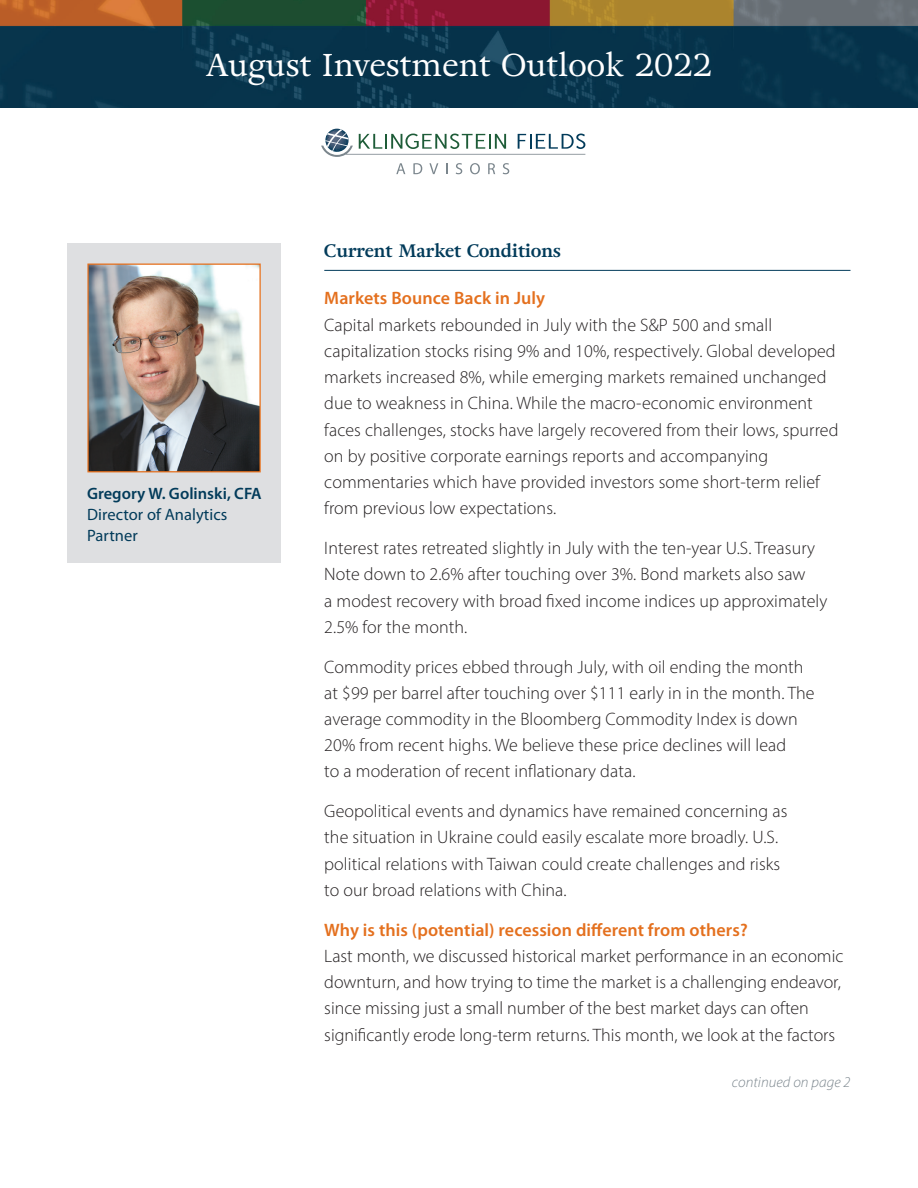
<style>
.page{position:relative;width:918px;height:1188px;background:#fff}
.page>*{position:absolute;margin:0;border:0;box-sizing:border-box;transform-origin:0 0}
.t1{font:31.5px "Adriane Text";color:#fff}
.t2{font:300 18px/26.2px "Myriad Pro";letter-spacing:.005em;color:#231f20}
.t3{font:600 18px "Myriad Pro";letter-spacing:.005em;color:#e4701e}
.t4{font:700 18px "Adriane Text";color:#023b5a}
.t5{font:16.5px/21px "Myriad Pro";letter-spacing:.005em;color:#023b5a}
.t6{font:600 16.5px "Myriad Pro";color:#023b5a}
.t7{font:italic 300 15px "Myriad Pro";letter-spacing:.005em;color:#7b868d}
</style>
<div class="page">
<svg style="left:321px;top:129px;width:264px;height:28px"></svg>
<svg style="left:396px;top:163px;width:9px;height:11px"></svg>
<svg style="left:413px;top:163px;width:9px;height:11px"></svg>
<svg style="left:429px;top:163px;width:9px;height:11px"></svg>
<svg style="left:456px;top:163px;width:6px;height:11px"></svg>
<svg style="left:470px;top:163px;width:10px;height:11px"></svg>
<svg style="left:488px;top:163px;width:7px;height:11px"></svg>
<svg style="left:503px;top:163px;width:6px;height:11px"></svg>
<img style="left:0;top:0;width:918px;height:108px">
<div style="left:68px;top:243px;width:213px;height:320px;background:#dedfe1"></div>
<hr style="left:324px;top:270px;width:526px;height:1px;background:#023b5a">
<img style="left:89px;top:266px;width:170px;height:204px">
<div style="left:87px;top:264px;width:174px;height:208px;border:1px solid #e4701e"></div>
<h1 class="t1" style="left:206px;top:43px;width:508px">August Investment Outlook 2022</h1>
<p class="t6" style="left:87px;top:482px;width:176px">Gregory W. Golinski, CFA</p>
<p class="t5" style="left:87px;top:503px;width:142px">Director of Analytics<br>Partner</p>
<p class="t4" style="left:324px;top:238px;width:238px">Current Market Conditions</p>
<p class="t3" style="left:324px;top:287px;width:222px">Markets Bounce Back in July</p>
<p class="t2" style="left:324px;top:311px;width:516px">Capital markets rebounded in July with the S&amp;P 500 and small capitalization stocks rising 9% and 10%, respectively. Global developed markets increased 8%, while emerging markets remained unchanged due to weakness in China. While the macro-economic environment faces challenges, stocks have largely recovered from their lows, spurred on by positive corporate earnings reports and accompanying commentaries which have provided investors some short-term relief from previous low expectations.</p>
<p class="t2" style="left:324px;top:535px;width:505px">Interest rates retreated slightly in July with the ten-year U.S. Treasury Note down to 2.6% after touching over 3%. Bond markets also saw<br>a modest recovery with broad fixed income indices up approximately 2.5% for the month.</p>
<p class="t2" style="left:324px;top:653px;width:492px">Commodity prices ebbed through July, with oil ending the month at $99 per barrel after touching over $111 early in in the month. The average commodity in the Bloomberg Commodity Index is down 20% from recent highs. We believe these price declines will lead<br>to a moderation of recent inflationary data.</p>
<p class="t2" style="left:324px;top:798px;width:465px">Geopolitical events and dynamics have remained concerning as the situation in Ukraine could easily escalate more broadly. U.S. political relations with Taiwan could create challenges and risks to our broad relations with China.</p>
<p class="t3" style="left:324px;top:918px;width:425px">Why is this (potential) recession different from others?</p>
<p class="t2" style="left:324px;top:943px;width:521px">Last month, we discussed historical market performance in an economic downturn, and how trying to time the market is a challenging endeavor, since missing just a small number of the best market days can often significantly erode long-term returns. This month, we look at the factors</p>
<p class="t7" style="left:732px;top:1073px;width:120px">continued on page 2</p>
</div>
